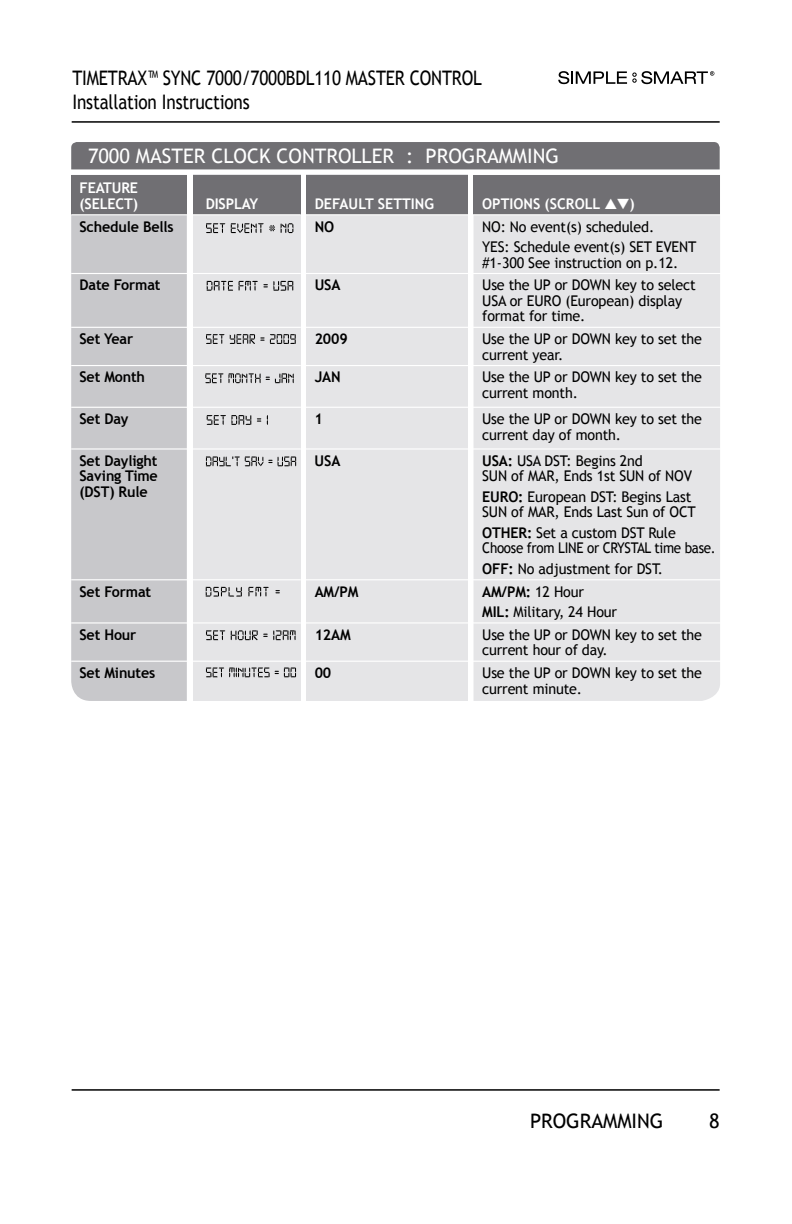
<style>
.page{position:relative;width:792px;height:1224px;background:#fff}
.page>*{position:absolute;margin:0;border:0;box-sizing:border-box;transform-origin:0 0}
.t1{font:20px/24px "Trebuchet MS";letter-spacing:-.01em;color:#000;scale:.86 1}
.t2{font:20px "Trebuchet MS";color:#fff}
.t3{font:20px "Trebuchet MS";letter-spacing:-.01em;color:#000}
.t4{font:14.8px/15.6px "Trebuchet MS";letter-spacing:-.01em;color:#000}
.t5{font:700 14.8px/15.6px "Trebuchet MS";letter-spacing:-.01em;color:#000;text-align:justify}
.t6{font:700 14.8px/15.6px "Trebuchet MS";color:#fff}
.s1{font-weight:700}
</style>
<div class="page">
<hr style="left:72px;top:1089px;width:648px;height:2px;background:#000">
<svg style="left:558px;top:71px;width:156px;height:13px"></svg>
<hr style="left:72px;top:121px;width:648px;height:2px;background:#000">
<div style="left:71px;top:142px;width:649px;height:27px;background:#706f73"></div>
<div style="left:193px;top:175px;width:108px;height:526px;background:#e5e5e7"></div>
<div style="left:306px;top:175px;width:162px;height:526px;background:#e5e5e7"></div>
<div style="left:71px;top:215px;width:116px;height:486px;background:#c8c8cb"></div>
<div style="left:474px;top:215px;width:246px;height:486px;background:#e5e5e7"></div>
<div style="left:71px;top:175px;width:116px;height:40px;background:#706f73"></div>
<div style="left:193px;top:175px;width:108px;height:40px;background:#706f73"></div>
<div style="left:306px;top:175px;width:162px;height:39px;background:#706f73"></div>
<div style="left:474px;top:175px;width:246px;height:40px;background:#706f73"></div>
<hr style="left:71px;top:214px;width:122px;height:1px;background:#fff">
<hr style="left:71px;top:273px;width:122px;height:1px;background:#fff">
<hr style="left:71px;top:327px;width:122px;height:1px;background:#fff">
<hr style="left:71px;top:365px;width:122px;height:1px;background:#fff">
<hr style="left:193px;top:214px;width:108px;height:1px;background:#fff">
<hr style="left:301px;top:214px;width:167px;height:1px;background:#fff">
<hr style="left:468px;top:214px;width:266px;height:1px;background:#fff">
<hr style="left:193px;top:273px;width:108px;height:1px;background:#fff">
<hr style="left:301px;top:273px;width:167px;height:1px;background:#fff">
<hr style="left:468px;top:273px;width:266px;height:1px;background:#fff">
<hr style="left:193px;top:327px;width:108px;height:1px;background:#fff">
<hr style="left:301px;top:327px;width:167px;height:1px;background:#fff">
<hr style="left:468px;top:327px;width:266px;height:1px;background:#fff">
<hr style="left:193px;top:365px;width:108px;height:1px;background:#fff">
<hr style="left:301px;top:365px;width:167px;height:1px;background:#fff">
<hr style="left:468px;top:365px;width:266px;height:1px;background:#fff">
<hr style="left:71px;top:407px;width:122px;height:1px;background:#fff">
<hr style="left:71px;top:448px;width:122px;height:2px;background:#fff">
<hr style="left:71px;top:579px;width:122px;height:1px;background:#fff">
<hr style="left:71px;top:622px;width:122px;height:2px;background:#fff">
<hr style="left:71px;top:661px;width:122px;height:1px;background:#fff">
<hr style="left:193px;top:407px;width:108px;height:1px;background:#fff">
<hr style="left:301px;top:407px;width:167px;height:1px;background:#fff">
<hr style="left:468px;top:407px;width:266px;height:1px;background:#fff">
<hr style="left:193px;top:448px;width:108px;height:2px;background:#fff">
<hr style="left:301px;top:448px;width:167px;height:2px;background:#fff">
<hr style="left:468px;top:448px;width:266px;height:2px;background:#fff">
<hr style="left:193px;top:579px;width:108px;height:1px;background:#fff">
<hr style="left:301px;top:579px;width:167px;height:1px;background:#fff">
<hr style="left:468px;top:579px;width:266px;height:1px;background:#fff">
<hr style="left:193px;top:622px;width:108px;height:2px;background:#fff">
<hr style="left:301px;top:622px;width:167px;height:2px;background:#fff">
<hr style="left:468px;top:622px;width:266px;height:2px;background:#fff">
<hr style="left:193px;top:661px;width:108px;height:1px;background:#fff">
<hr style="left:301px;top:661px;width:167px;height:1px;background:#fff">
<hr style="left:468px;top:661px;width:266px;height:1px;background:#fff">
<svg style="left:206px;top:587px;width:74px;height:10px"></svg>
<svg style="left:207px;top:281px;width:86px;height:10px"></svg>
<svg style="left:206px;top:334px;width:90px;height:10px"></svg>
<svg style="left:205px;top:373px;width:89px;height:10px"></svg>
<svg style="left:207px;top:415px;width:61px;height:10px"></svg>
<svg style="left:206px;top:457px;width:90px;height:9px"></svg>
<svg style="left:206px;top:223px;width:87px;height:10px"></svg>
<svg style="left:206px;top:668px;width:90px;height:9px"></svg>
<svg style="left:206px;top:630px;width:90px;height:10px"></svg>
<h1 class="t1" style="left:72px;top:67px;width:478px">TIMETRAX™ SYNC 7000/7000BDL110 MASTER CONTROL<br>Installation Instructions</h1>
<h1 class="t2" style="left:88px;top:144px;width:472px">7000 MASTER CLOCK CONTROLLER : PROGRAMMING</h1>
<p class="t6" style="left:79px;top:180px;width:60px">Feature (SELECT)</p>
<p class="t6" style="left:206px;top:196px;width:54px">Display</p>
<p class="t6" style="left:315px;top:196px;width:121px">Default Setting</p>
<p class="t6" style="left:482px;top:196px;width:102px">Options (Scroll</p>
<p class="t6" style="left:604px;top:196px;width:32px">▲▼)</p>
<p class="t5" style="left:79px;top:218px;width:96px">Schedule Bells</p>
<p class="t5" style="left:315px;top:218px;width:21px">NO</p>
<p class="t4" style="left:482px;top:216px;width:216px;line-height:20.4px">NO: No event(s) scheduled.<br>YES: Schedule event(s) SET EVENT</p>
<p class="t4" style="left:482px;top:255px;width:198px">#1-300 See instruction on p.12.</p>
<p class="t5" style="left:79px;top:277px;width:83px">Date Format</p>
<p class="t5" style="left:315px;top:277px;width:27px">USA</p>
<p class="t4" style="left:482px;top:277px;width:215px">Use the UP or DOWN key to select<br>USA or EURO (European) display format for time.</p>
<p class="t5" style="left:79px;top:331px;width:55px">Set Year</p>
<p class="t5" style="left:315px;top:331px;width:35px">2009</p>
<p class="t4" style="left:482px;top:331px;width:221px">Use the UP or DOWN key to set the current year.</p>
<p class="t5" style="left:79px;top:369px;width:67px">Set Month</p>
<p class="t5" style="left:315px;top:369px;width:25px">JAN</p>
<p class="t4" style="left:482px;top:369px;width:221px">Use the UP or DOWN key to set the current month.</p>
<p class="t5" style="left:79px;top:411px;width:51px">Set Day</p>
<p class="t5" style="left:315px;top:411px;width:10px">1</p>
<p class="t4" style="left:482px;top:411px;width:221px">Use the UP or DOWN key to set the current day of month.</p>
<p class="t5" style="left:79px;top:453px;width:80px">Set Daylight Saving Time (DST) Rule</p>
<p class="t5" style="left:315px;top:453px;width:27px">USA</p>
<p class="t4" style="left:482px;top:453px;width:211px"><span class="s1">USA:</span> USA DST: Begins 2nd<br>SUN of MAR, Ends 1st SUN of NOV</p>
<p class="t4" style="left:482px;top:489px;width:215px"><span class="s1">EURO:</span> European DST: Begins Last<br>SUN of MAR, Ends Last Sun of OCT</p>
<p class="t4" style="left:482px;top:525px;width:235px"><span class="s1">OTHER:</span> Set a custom DST Rule<br>Choose from LINE or CRYSTAL time base.</p>
<p class="t4" style="left:482px;top:561px;width:182px"><span class="s1">OFF:</span> No adjustment for DST.</p>
<p class="t5" style="left:79px;top:584px;width:73px">Set Format</p>
<p class="t5" style="left:315px;top:584px;width:45px">AM/PM</p>
<p class="t4" style="left:482px;top:581px;width:136px;line-height:20.4px"><span class="s1">AM/PM:</span> 12 Hour<br><span class="s1">MIL:</span> Military, 24 Hour</p>
<p class="t5" style="left:79px;top:627px;width:58px">Set Hour</p>
<p class="t5" style="left:315px;top:627px;width:38px">12AM</p>
<p class="t4" style="left:482px;top:627px;width:221px">Use the UP or DOWN key to set the current hour of day.</p>
<p class="t5" style="left:79px;top:665px;width:77px">Set Minutes</p>
<p class="t5" style="left:315px;top:665px;width:18px">00</p>
<p class="t4" style="left:482px;top:665px;width:221px">Use the UP or DOWN key to set the current minute.</p>
<h1 class="t3" style="left:530px;top:1109px;width:135px">PROGRAMMING</h1>
<h1 class="t3" style="left:709px;top:1109px;width:12px">8</h1>
</div>
